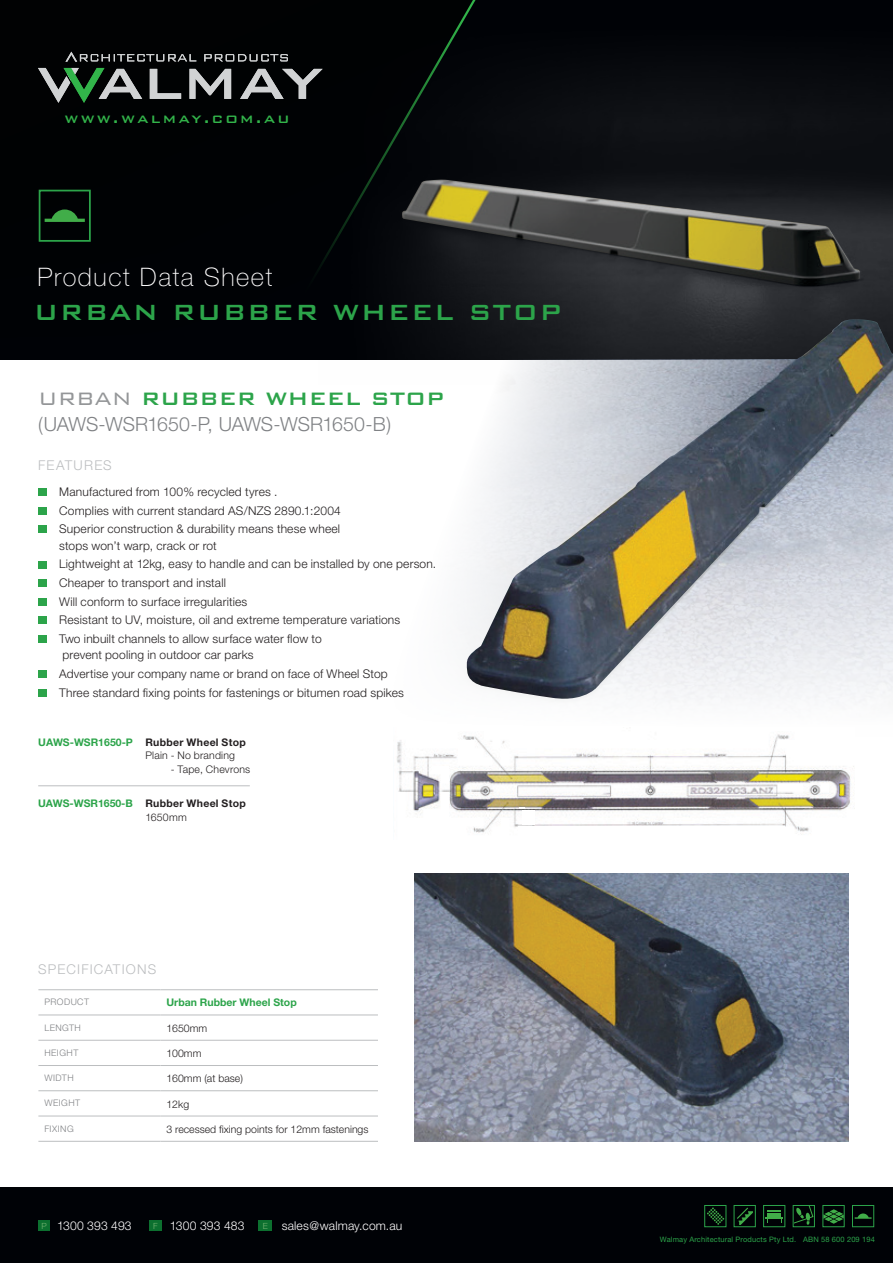
<style>
.page{position:relative;width:893px;height:1263px;background:#fff}
.page>*{position:absolute;margin:0;border:0;box-sizing:border-box;transform-origin:0 0}
.t1{font:500 29.4px "Bank Gothic BT";letter-spacing:.04em;color:#2ca44a}
.t2{font:100 25.5px "Helvetica Neue East A";letter-spacing:.06em;color:#fff}
.t3{font:500 24px "Bank Gothic BT";color:#2ca44a}
.t4{font:300 19.5px "Helvetica Neue";letter-spacing:-.005em;color:#808285}
.t5{font:500 17.55px "Bank Gothic BT";letter-spacing:.13em;color:#32b44a}
.t6{font:300 13.5px "Helvetica Neue";letter-spacing:.085em;color:#bcbec0}
.t7{font:300 12.15px "Helvetica Neue";letter-spacing:.01em;color:#fff}
.t8{font:300 12px/16.5px "Helvetica Neue";letter-spacing:.015em;color:#231f20}
.t9{font:300 10.5px "Helvetica Neue";color:#231f20}
.t10{font:700 10.5px "Helvetica Neue";color:#2ca44a}
.t11{font:300 10.5px/13.5px "Helvetica Neue";letter-spacing:.02em;color:#231f20}
.t12{font:700 10.5px/13.5px "Helvetica Neue";letter-spacing:.03em;color:#231f20}
.t13{font:300 9px "Helvetica Neue";letter-spacing:.05em;color:#808285}
.t14{font:300 8.55px "Helvetica Neue";color:#76b373}
.t15{font:7.5px "Helvetica Neue";letter-spacing:.02em;color:#2ca44a}
.s1{font-weight:300;color:#949698}
.s2{font-weight:700}
.s3{font-weight:300}
</style>
<div class="page">
<img style="left:329px;top:17px;width:564px;height:343px">
<svg style="left:0;top:0;width:773px;height:351px;background:#040609"></svg>
<svg style="left:65px;top:52px;width:223px;height:10px;background:#3b3c3d"></svg>
<svg style="left:38px;top:68px;width:285px;height:35px;background:#404743"></svg>
<img style="left:466px;top:319px;width:427px;height:381px">
<img style="left:401px;top:180px;width:459px;height:106px">
<img style="left:415px;top:874px;width:433px;height:267px">
<hr style="left:38px;top:989px;width:122px;height:1px;background:#bcbec0">
<hr style="left:160px;top:989px;width:218px;height:1px;background:#bcbec0">
<hr style="left:38px;top:1015px;width:122px;height:1px;background:#bcbec0">
<hr style="left:160px;top:1015px;width:218px;height:1px;background:#bcbec0">
<hr style="left:38px;top:1040px;width:122px;height:1px;background:#bcbec0">
<hr style="left:160px;top:1040px;width:218px;height:1px;background:#bcbec0">
<hr style="left:38px;top:1065px;width:122px;height:1px;background:#bcbec0">
<hr style="left:160px;top:1065px;width:218px;height:1px;background:#bcbec0">
<hr style="left:38px;top:1090px;width:122px;height:1px;background:#bcbec0">
<hr style="left:160px;top:1090px;width:218px;height:1px;background:#bcbec0">
<hr style="left:38px;top:1116px;width:122px;height:1px;background:#bcbec0">
<hr style="left:160px;top:1116px;width:218px;height:1px;background:#bcbec0">
<hr style="left:38px;top:1141px;width:122px;height:1px;background:#bcbec0">
<hr style="left:160px;top:1141px;width:218px;height:1px;background:#bcbec0">
<img style="left:397px;top:734px;width:458px;height:99px">
<div style="left:518px;top:826px;width:266px;height:13px;background:#fff"></div>
<div style="left:522px;top:810px;width:13px;height:15px;background:#fff"></div>
<hr style="left:38px;top:785px;width:212px;height:1px;background:#bcbec0">
<div style="left:38px;top:488px;width:9px;height:8px;background:#2ca44a"></div>
<div style="left:38px;top:507px;width:9px;height:8px;background:#2ca44a"></div>
<div style="left:38px;top:526px;width:9px;height:7px;background:#2ca44a"></div>
<div style="left:38px;top:561px;width:9px;height:7px;background:#2ca44a"></div>
<div style="left:38px;top:579px;width:9px;height:8px;background:#2ca44a"></div>
<div style="left:38px;top:598px;width:9px;height:8px;background:#2ca44a"></div>
<div style="left:38px;top:617px;width:9px;height:7px;background:#2ca44a"></div>
<div style="left:38px;top:635px;width:9px;height:8px;background:#2ca44a"></div>
<div style="left:38px;top:670px;width:9px;height:8px;background:#2ca44a"></div>
<div style="left:38px;top:689px;width:9px;height:8px;background:#2ca44a"></div>
<div style="left:0;top:1187px;width:893px;height:76px;background:#000206"></div>
<svg style="left:763px;top:1205px;width:23px;height:22px"></svg>
<svg style="left:852px;top:1205px;width:23px;height:22px"></svg>
<svg style="left:704px;top:1205px;width:23px;height:22px"></svg>
<svg style="left:822px;top:1205px;width:23px;height:22px"></svg>
<svg style="left:733px;top:1205px;width:23px;height:22px"></svg>
<svg style="left:792px;top:1205px;width:23px;height:22px"></svg>
<svg style="left:38px;top:189px;width:54px;height:54px;background:#0c2713"></svg>
<div style="left:38px;top:1220px;width:12px;height:11px;background:#0c702f"></div>
<div style="left:149px;top:1220px;width:13px;height:11px;background:#0c702f"></div>
<div style="left:259px;top:1220px;width:13px;height:11px;background:#0c702f"></div>
<p class="t5" style="left:65px;top:109px;width:227px">www.walmay.com.au</p>
<p class="t2" style="left:37px;top:263px;width:236px">Product Data Sheet</p>
<p class="t1" style="left:34px;top:296px;width:529px">URBAN RUBBER WHEEL STOP</p>
<p class="t3" style="left:38px;top:385px;width:407px"><span class="s1">URBAN</span> RUBBER WHEEL STOP</p>
<p class="t4" style="left:38px;top:412px;width:355px">(UAWS-WSR1650-P, UAWS-WSR1650-B)</p>
<p class="t6" style="left:38px;top:457px;width:75px">FEATURES</p>
<p class="t8" style="left:59px;top:483px;width:220px">Manufactured from 100% recycled tyres .</p>
<p class="t8" style="left:59px;top:502px;width:283px">Complies with current standard AS/NZS 2890.1:2004</p>
<p class="t8" style="left:59px;top:520px;width:282px">Superior construction &amp; durability means these wheel stops won’t warp, crack or rot</p>
<p class="t8" style="left:59px;top:555px;width:378px">Lightweight at 12kg, easy to handle and can be installed by one person.</p>
<p class="t8" style="left:59px;top:574px;width:168px">Cheaper to transport and install</p>
<p class="t8" style="left:59px;top:593px;width:190px">Will conform to surface irregularities</p>
<p class="t8" style="left:59px;top:611px;width:343px">Resistant to UV, moisture, oil and extreme temperature variations</p>
<p class="t8" style="left:59px;top:630px;width:264px">Two inbuilt channels to allow surface water flow to prevent pooling in outdoor car parks</p>
<p class="t8" style="left:59px;top:665px;width:330px">Advertise your company name or brand on face of Wheel Stop</p>
<p class="t8" style="left:59px;top:684px;width:346px">Three standard fixing points for fastenings or bitumen road spikes</p>
<p class="t10" style="left:38px;top:735px;width:96px">UAWS-WSR1650-P</p>
<p class="t10" style="left:38px;top:797px;width:96px">UAWS-WSR1650-B</p>
<p class="t11" style="left:145px;top:735px;width:102px"><span class="s2">Rubber Wheel Stop<br></span>Plain - No branding</p>
<p class="t11" style="left:171px;top:762px;width:81px">- Tape, Chevrons</p>
<p class="t12" style="left:145px;top:796px;width:102px">Rubber Wheel Stop<br><span class="s3">1650mm</span></p>
<p class="t6" style="left:38px;top:961px;width:120px">SPECIFICATIONS</p>
<p class="t13" style="left:44px;top:997px;width:46px">PRODUCT</p>
<p class="t10" style="left:166px;top:996px;width:132px">Urban Rubber Wheel Stop</p>
<p class="t13" style="left:44px;top:1022px;width:38px">LENGTH</p>
<p class="t9" style="left:166px;top:1021px;width:42px">1650mm</p>
<p class="t13" style="left:44px;top:1047px;width:35px">HEIGHT</p>
<p class="t9" style="left:166px;top:1047px;width:37px">100mm</p>
<p class="t13" style="left:44px;top:1072px;width:31px">WIDTH</p>
<p class="t9" style="left:166px;top:1072px;width:78px">160mm (at base)</p>
<p class="t13" style="left:44px;top:1098px;width:37px">WEIGHT</p>
<p class="t9" style="left:166px;top:1097px;width:24px">12kg</p>
<p class="t13" style="left:44px;top:1123px;width:31px">FIXING</p>
<p class="t9" style="left:166px;top:1122px;width:204px">3 recessed fixing points for 12mm fastenings</p>
<p class="t7" style="left:57px;top:1211px;width:76px">1300 393 493</p>
<p class="t7" style="left:170px;top:1211px;width:76px">1300 393 483</p>
<p class="t14" style="left:42px;top:1221px;width:7px">P</p>
<p class="t7" style="left:57px;top:1218px;width:76px">1300 393 493</p>
<p class="t14" style="left:153px;top:1221px;width:6px">F</p>
<p class="t7" style="left:170px;top:1218px;width:76px">1300 393 483</p>
<p class="t14" style="left:263px;top:1221px;width:7px">E</p>
<p class="t7" style="left:282px;top:1218px;width:122px">sales@walmay.com.au</p>
<p class="t15" style="left:660px;top:1234px;width:216px">Walmay Architectural Products Pty Ltd. ABN 58 600 209 194</p>
</div>
